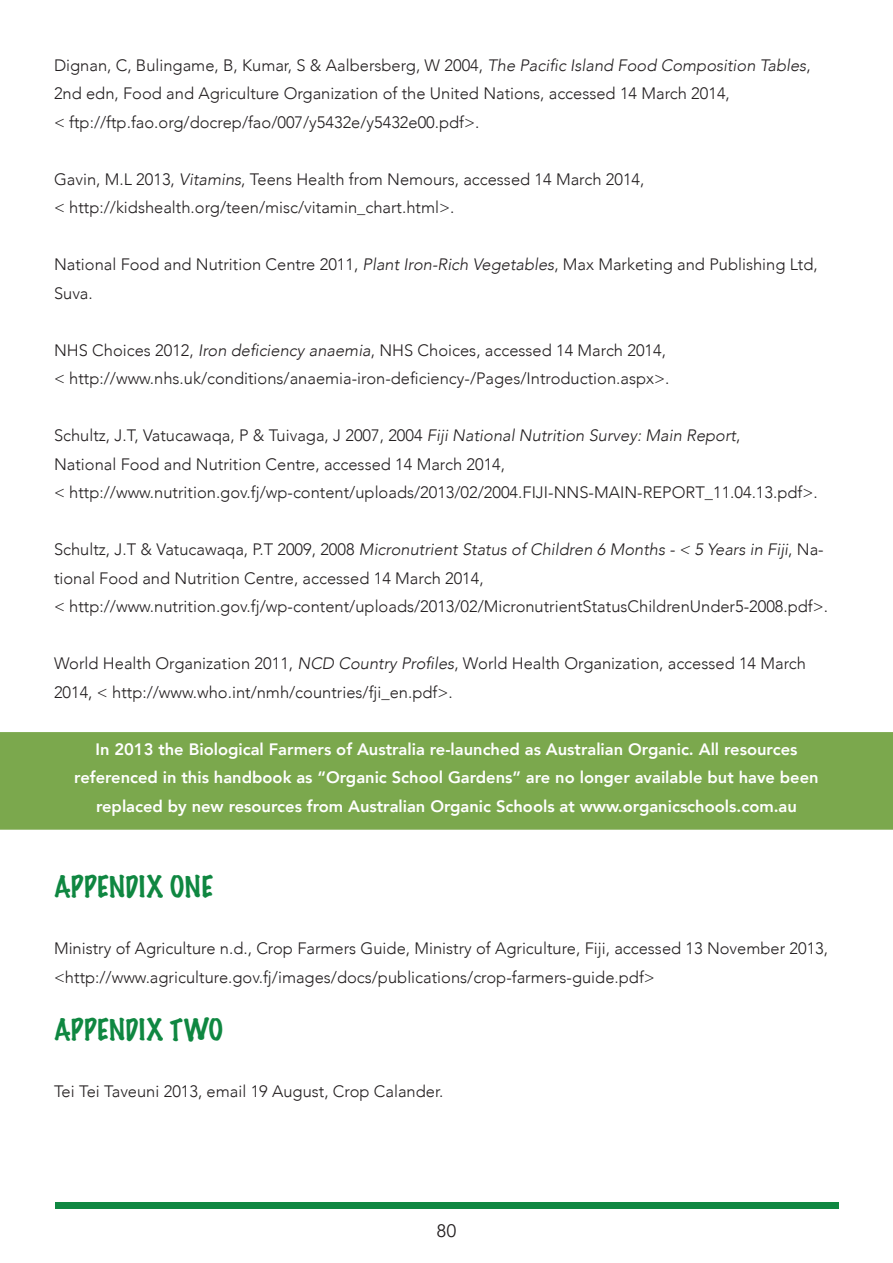
<style>
.page{position:relative;width:893px;height:1263px;background:#fff}
.page>*{position:absolute;margin:0;border:0;box-sizing:border-box;transform-origin:0 0}
.t1{font:100 27px "Marker Felt";letter-spacing:.025em;color:#0f8741}
.t2{font:18px "Avenir";color:#231f20}
.t3{font:300 16.5px/28.5px "Avenir";color:#231f20}
.t4{font:800 16.5px "Avenir";color:#fff}
.s1{font-style:italic}
</style>
<div class="page">
<div style="left:56px;top:1202px;width:783px;height:7px;background:#0f8741"></div>
<div style="left:0;top:732px;width:893px;height:98px;background:#7ba84d"></div>
<p class="t3" style="left:54px;top:51px;width:758px">Dignan, C, Bulingame, B, Kumar, S &amp; Aalbersberg, W 2004, <span class="s1">The Pacific Island Food Composition Tables</span>,<br>2nd edn, Food and Agriculture Organization of the United Nations, accessed 14 March 2014,</p>
<p class="t3" style="left:54px;top:108px;width:427px">&lt; ftp://ftp.fao.org/docrep/fao/007/y5432e/y5432e00.pdf&gt;.</p>
<p class="t3" style="left:54px;top:165px;width:592px">Gavin, M.L 2013, <span class="s1">Vitamins</span>, Teens Health from Nemours, accessed 14 March 2014,</p>
<p class="t3" style="left:54px;top:193px;width:402px">&lt; http://kidshealth.org/teen/misc/vitamin_chart.html&gt;.</p>
<p class="t3" style="left:54px;top:250px;width:765px">National Food and Nutrition Centre 2011, <span class="s1">Plant Iron-Rich Vegetables</span>, Max Marketing and Publishing Ltd,<br>Suva.</p>
<p class="t3" style="left:54px;top:336px;width:613px">NHS Choices 2012, <span class="s1">Iron deficiency anaemia</span>, NHS Choices, accessed 14 March 2014,</p>
<p class="t3" style="left:54px;top:364px;width:617px">&lt; http://www.nhs.uk/conditions/anaemia-iron-deficiency-/Pages/Introduction.aspx&gt;.</p>
<p class="t3" style="left:54px;top:421px;width:688px">Schultz, J.T, Vatucawaqa, P &amp; Tuivaga, J 2007, 2004 <span class="s1">Fiji National Nutrition Survey: Main Report</span>,</p>
<p class="t3" style="left:54px;top:450px;width:453px">National Food and Nutrition Centre, accessed 14 March 2014,</p>
<p class="t3" style="left:54px;top:478px;width:765px">&lt; http://www.nutrition.gov.fj/wp-content/uploads/2013/02/2004.FIJI-NNS-MAIN-REPORT_11.04.13.pdf&gt;.</p>
<p class="t3" style="left:54px;top:535px;width:771px">Schultz, J.T &amp; Vatucawaqa, P.T 2009, 2008 <span class="s1">Micronutrient Status of Children 6 Months - &lt; 5 Years in Fiji</span>, Na&shy;tional Food and Nutrition Centre, accessed 14 March 2014,</p>
<p class="t3" style="left:54px;top:592px;width:776px">&lt; http://www.nutrition.gov.fj/wp-content/uploads/2013/02/MicronutrientStatusChildrenUnder5-2008.pdf&gt;.</p>
<p class="t3" style="left:54px;top:649px;width:753px">World Health Organization 2011, <span class="s1">NCD Country Profiles</span>, World Health Organization, accessed 14 March<br>2014, &lt; http://www.who.int/nmh/countries/fji_en.pdf&gt;.</p>
<p class="t4" style="left:96px;top:734px;width:703px">In 2013 the Biological Farmers of Australia re-launched as Australian Organic. All resources</p>
<p class="t4" style="left:74px;top:762px;width:746px">referenced in this handbook as “Organic School Gardens” are no longer available but have been</p>
<p class="t4" style="left:96px;top:791px;width:702px">replaced by new resources from Australian Organic Schools at www.organicschools.com.au</p>
<p class="t1" style="left:54px;top:865px;width:161px">APPENDIX ONE</p>
<p class="t3" style="left:54px;top:934px;width:776px">Ministry of Agriculture n.d., Crop Farmers Guide, Ministry of Agriculture, Fiji, accessed 13 November 2013, &lt;http://www.agriculture.gov.fj/images/docs/publications/crop-farmers-guide.pdf&gt;</p>
<p class="t1" style="left:54px;top:1008px;width:171px">APPENDIX TWO</p>
<p class="t3" style="left:54px;top:1077px;width:391px">Tei Tei Taveuni 2013, email 19 August, Crop Calander.</p>
<p class="t2" style="left:436px;top:1220px;width:22px">80</p>
</div>
